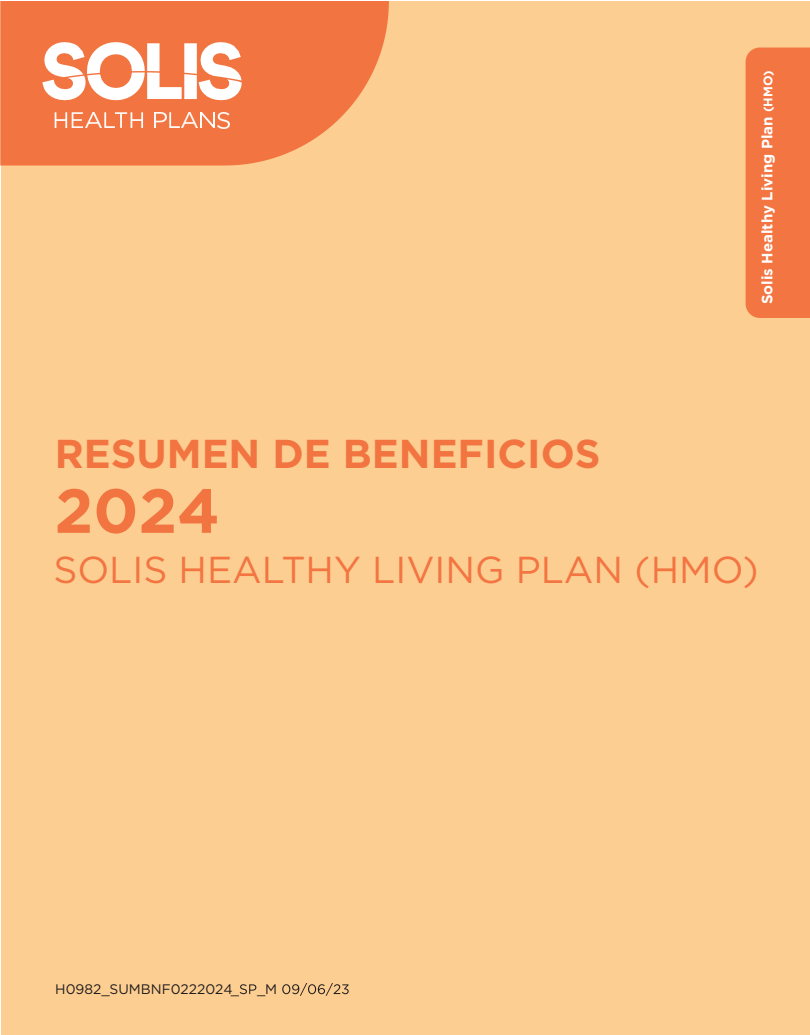
<style>
.page{position:relative;width:810px;height:1035px;background:#fff}
.page>*{position:absolute;margin:0;border:0;box-sizing:border-box;transform-origin:0 0}
.t1{font:700 62.25px "Gotham";color:#f27541}
.t2{font:700 40.25px "Gotham";color:#f27541}
.t3{font:37.5px "Gotham";color:#f27542}
.t4{font:700 15px "Gotham";color:#fff}
.t5{font:13.88px "Gotham";color:#201d1e}
.s1{font-size:12.5px}
</style>
<div class="page">
<div style="left:1px;top:1px;width:808px;height:1034px;background:#fdce91"></div>
<svg style="left:231px;top:984px;width:25px;height:12px"></svg>
<svg style="left:282px;top:983px;width:67px;height:13px"></svg>
<svg style="left:0;top:1px;width:389px;height:164px;background:#f37f4a"></svg>
<svg style="left:55px;top:112px;width:28px;height:16px"></svg>
<svg style="left:42px;top:42px;width:200px;height:58px;background:#f8bfa7"></svg>
<img style="left:85px;top:112px;width:16px;height:16px">
<svg style="left:104px;top:112px;width:39px;height:16px"></svg>
<img style="left:154px;top:112px;width:12px;height:16px">
<svg style="left:169px;top:112px;width:11px;height:16px"></svg>
<img style="left:182px;top:112px;width:16px;height:16px">
<img style="left:201px;top:112px;width:13px;height:16px">
<img style="left:218px;top:112px;width:11px;height:16px">
<div style="left:746px;top:48px;width:64px;height:270px;background:#f27542"></div>
<p class="t2" style="left:55px;top:430px;width:547px">RESUMEN DE BENEFICIOS</p>
<h1 class="t1" style="left:55px;top:475px;width:167px">2024</h1>
<p class="t4" style="left:759px;top:304px;width:235px;rotate:-90deg">Solis Healthy Living Plan <span class="s1">(HMO)</span></p>
<p class="t3" style="left:53px;top:546px;width:707px">SOLIS HEALTHY LIVING PLAN (HMO)</p>
<p class="t5" style="left:55px;top:980px;width:179px">H0982_SUMBNF0222024</p>
<p class="t5" style="left:257px;top:980px;width:22px">_M</p>
</div>
